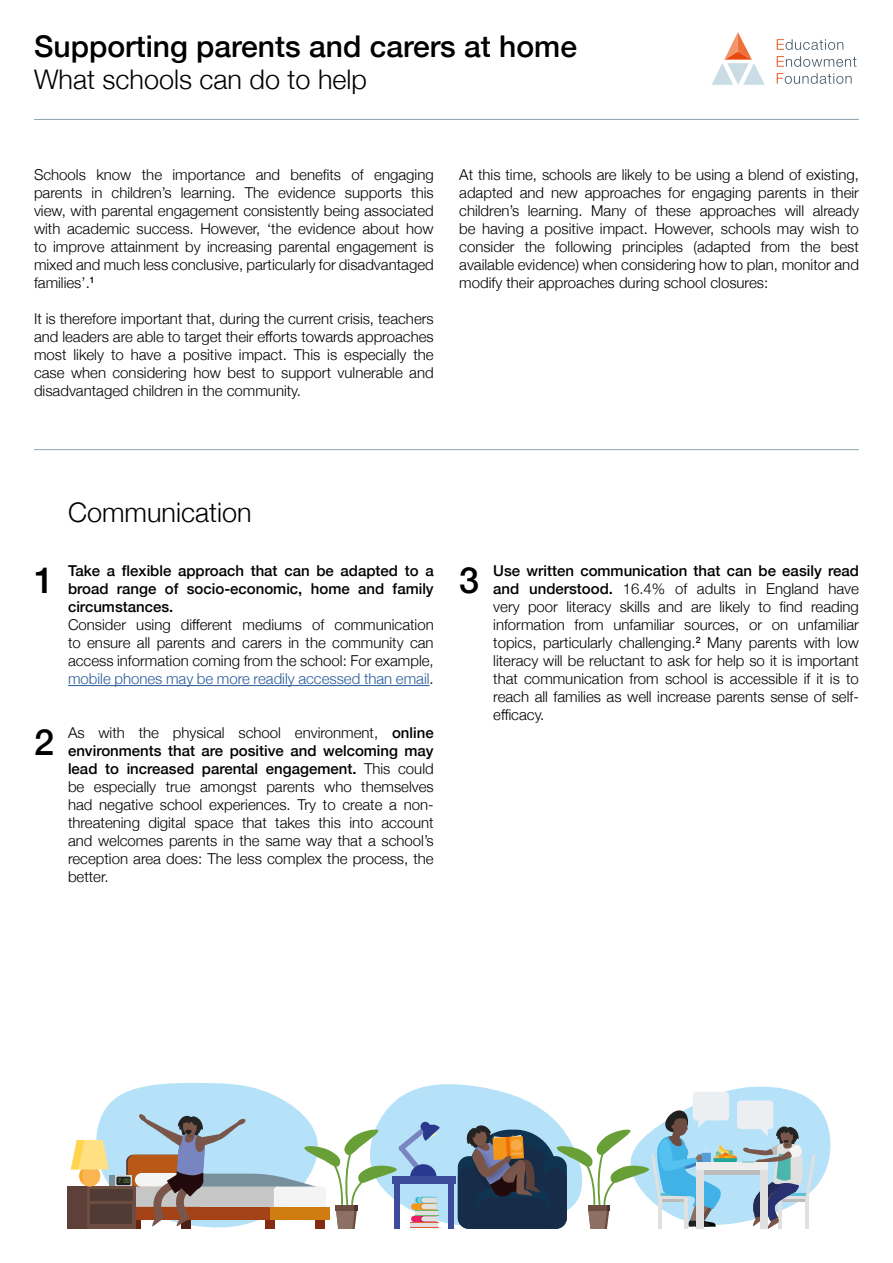
<style>
.page{position:relative;width:893px;height:1263px;background:#fff}
.page>*{position:absolute;margin:0;border:0;box-sizing:border-box;transform-origin:0 0}
.t1{font:500 36px "Helvetica Neue";color:#000}
.t2{font:500 30px "Helvetica Neue";color:#000}
.t3{font:300 27px "Helvetica Neue";color:#000}
.t4{font:300 15px/18px "Helvetica Neue";color:#000;text-align:justify}
.t5{font:500 15px/18px "Helvetica Neue";color:#000;text-align:justify}
.t6{font:6.3px "Arial";color:#689f37}
.s1{color:#275b9b}
.s2{font-weight:500}
</style>
<div class="page">
<svg style="left:711px;top:32px;width:54px;height:53px"></svg>
<svg style="left:777px;top:39px;width:79px;height:45px"></svg>
<hr style="left:34px;top:119px;width:825px;height:1px;background:#90a4ae">
<hr style="left:68px;top:685px;width:362px;height:1px;background:#275b9b">
<div style="left:67px;top:1186px;width:21px;height:42px;background:#5d4037"></div>
<svg style="left:71px;top:1083px;width:760px;height:146px"></svg>
<hr style="left:34px;top:449px;width:825px;height:1px;background:#90a4ae">
<h2 class="t2" style="left:34px;top:22px;width:544px">Supporting parents and carers at home</h2>
<h3 class="t3" style="left:34px;top:58px;width:335px">What schools can do to help</h3>
<p class="t4" style="left:34px;top:165px;width:401px">Schools know the importance and benefits of engaging parents in children’s learning. The evidence supports this view, with parental engagement consistently being associated with academic success. However, ‘the evidence about how to improve attainment by increasing parental engagement is mixed and much less conclusive, particularly for disadvantaged families’.<sup>1</sup></p>
<p class="t4" style="left:34px;top:309px;width:401px">It is therefore important that, during the current crisis, teachers and leaders are able to target their efforts towards approaches most likely to have a positive impact. This is especially the case when considering how best to support vulnerable and disadvantaged children in the community.</p>
<p class="t4" style="left:459px;top:165px;width:401px">At this time, schools are likely to be using a blend of existing, adapted and new approaches for engaging parents in their children’s learning. Many of these approaches will already be having a positive impact. However, schools may wish to consider the following principles (adapted from the best available evidence) when considering how to plan, monitor and modify their approaches during school closures:</p>
<h3 class="t3" style="left:68px;top:491px;width:185px">Communication</h3>
<h1 class="t1" style="left:34px;top:551px;width:22px">1</h1>
<p class="t5" style="left:68px;top:560px;width:367px">Take a flexible approach that can be adapted to a broad range of socio-economic, home and family circumstances.</p>
<p class="t4" style="left:68px;top:615px;width:367px">Consider using different mediums of communication to ensure all parents and carers in the community can access information coming from the school: For example, <span class="s1">mobile phones may be more readily accessed than email</span>.</p>
<h1 class="t1" style="left:34px;top:713px;width:22px">2</h1>
<p class="t4" style="left:68px;top:723px;width:367px">As with the physical school environment, <span class="s2">online environments that are positive and welcoming may lead to increased parental engagement.</span> This could be especially true amongst parents who themselves had negative school experiences. Try to create a non&shy;threatening digital space that takes this into account and welcomes parents in the same way that a school’s reception area does: The less complex the process, the better.</p>
<h1 class="t1" style="left:459px;top:551px;width:22px">3</h1>
<p class="t4" style="left:493px;top:561px;width:367px"><span class="s2">Use written communication that can be easily read and understood.</span> 16.4% of adults in England have very poor literacy skills and are likely to find reading information from unfamiliar sources, or on unfamiliar topics, particularly challenging.<sup>2</sup> Many parents with low literacy will be reluctant to ask for help so it is important that communication from school is accessible if it is to reach all families as well increase parents sense of self&shy;efficacy.</p>
<p class="t6" style="left:118px;top:1177px;width:13px">7: 00</p>
</div>
